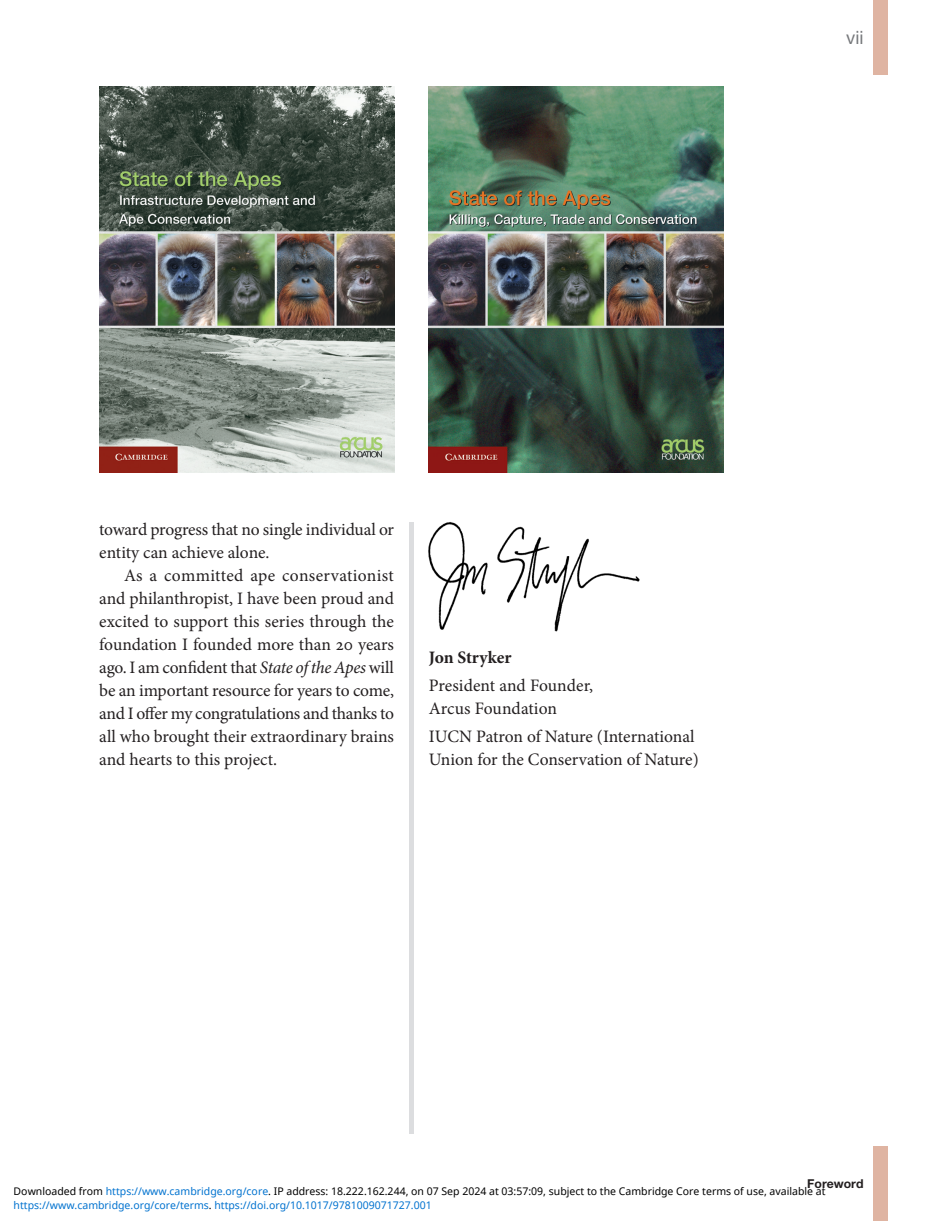
<style>
.page{position:relative;width:938px;height:1221px;background:#fff}
.page>*{position:absolute;margin:0;border:0;box-sizing:border-box;transform-origin:0 0}
.t1{font:18.38px "Helvetica Neue LT Pro";color:#76787b}
.t2{font:17.5px/23.1px "Minion Pro";letter-spacing:-.005em;color:#231f20}
.t3{font:700 17.5px "Minion Pro";letter-spacing:-.005em;color:#231f20}
.t4{font:700 12.25px "Helvetica Neue LT Pro";color:#231f20}
.t5{font:10.5px "Noto Sans";color:#000}
.t6{font:10.5px "Noto Sans";color:#0172cf}
.s1{font-style:italic}
.s2{color:#0172cf}
.s3{color:#000}
</style>
<div class="page">
<div style="left:873px;top:0;width:15px;height:74px;background:#dfb4a2"></div>
<div style="left:873px;top:1146px;width:15px;height:74px;background:#dfb4a2"></div>
<img style="left:429px;top:87px;width:294px;height:385px">
<img style="left:99px;top:87px;width:295px;height:385px">
<img style="left:428px;top:522px;width:212px;height:110px">
<div style="left:409px;top:522px;width:5px;height:612px;background:#dcdddf"></div>
<p class="t1" style="left:846px;top:26px;width:19px">vii</p>
<p class="t2" style="left:99px;top:518px;width:296px">toward progress that no single individual or entity can achieve alone.</p>
<p class="t2" style="left:99px;top:564px;width:296px;text-align:justify;text-indent:25px">As a committed ape conservationist and philanthropist, I have been proud and excited to support this series through the foundation I founded more than 20 years ago. I am confident that <span class="s1">State of the Apes</span> will be an important resource for years to come, and I offer my congratulations and thanks to all who brought their extraordinary brains and hearts to this project.</p>
<p class="t3" style="left:429px;top:645px;width:84px">Jon Stryker</p>
<p class="t2" style="left:429px;top:674px;width:166px">President and Founder,<br>Arcus Foundation</p>
<p class="t2" style="left:429px;top:725px;width:271px">IUCN Patron of Nature (International<br>Union for the Conservation of Nature)</p>
<p class="t4" style="left:807px;top:1176px;width:58px">Foreword</p>
<p class="t5" style="left:14px;top:1183px;width:813px">Downloaded from <span class="s2">https://www.cambridge.org/core</span>. IP address: 18.222.162.244, on 07 Sep 2024 at 03:57:09, subject to the Cambridge Core terms of use, available at</p>
<p class="t6" style="left:14px;top:1197px;width:419px">https://www.cambridge.org/core/terms<span class="s3">.</span> https://doi.org/10.1017/9781009071727.001</p>
</div>
